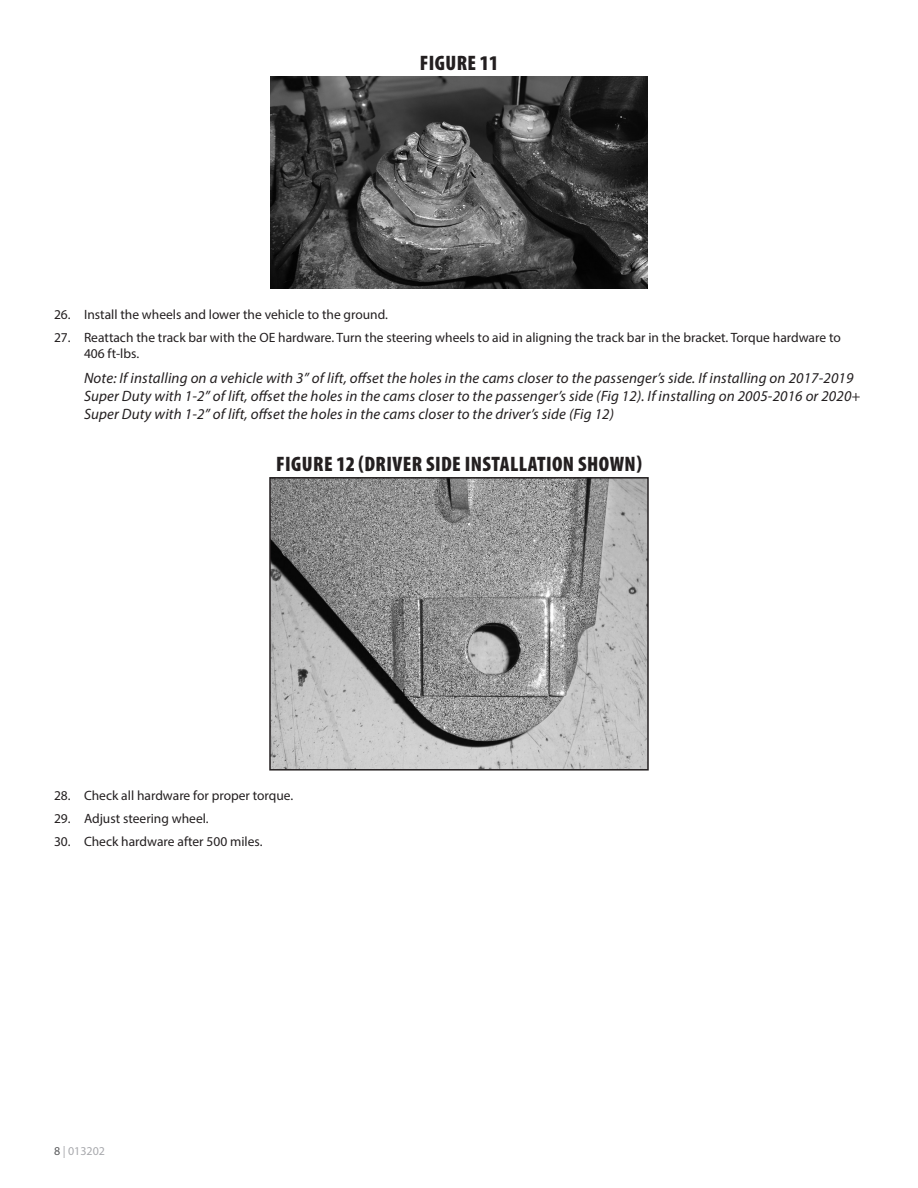
<style>
.page{position:relative;width:918px;height:1188px;background:#fff}
.page>*{position:absolute;margin:0;border:0;box-sizing:border-box;transform-origin:0 0}
.Photo-Caption{font:900 condensed 21px "Myriad Pro";letter-spacing:.02em;color:#231f20}
.Special__-_Note{font:italic 15px/18px "Myriad Pro";letter-spacing:.01em;color:#231f20}
.t1{font:13.5px/16.2px "Myriad Pro";color:#231f20}
.t2{font:12px "Myriad Pro";color:#a8a9ad}
.s1{color:#57585a}
</style>
<div class="page">
<img style="left:270px;top:76px;width:378px;height:213px">
<img style="left:272px;top:480px;width:374px;height:288px">
<div style="left:269px;top:477px;width:380px;height:294px;border:2px solid #231f20"></div>
<p class="Photo-Caption" style="left:420px;top:49px;width:80px">FIGURE 11</p>
<p class="t1" style="left:54px;top:306px;width:335px">26. Install the wheels and lower the vehicle to the ground.</p>
<p class="t1" style="left:84px;top:329px;width:758px;text-indent:-30px">27. Reattach the track bar with the OE hardware. Turn the steering wheels to aid in aligning the track bar in the bracket. Torque hardware to<br>406 ft-lbs.</p>
<p class="Special__-_Note" style="left:84px;top:368px;width:778px">Note: If installing on a vehicle with 3” of lift, offset the holes in the cams closer to the passenger’s side. If installing on 2017-2019<br>Super Duty with 1-2” of lift, offset the holes in the cams closer to the passenger’s side (Fig 12). If installing on 2005-2016 or 2020+<br>Super Duty with 1-2” of lift, offset the holes in the cams closer to the driver’s side (Fig 12)</p>
<p class="Photo-Caption" style="left:276px;top:450px;width:367px">FIGURE 12 (DRIVER SIDE INSTALLATION SHOWN)</p>
<p class="t1" style="left:54px;top:787px;width:241px">28. Check all hardware for proper torque.</p>
<p class="t1" style="left:54px;top:810px;width:156px">29. Adjust steering wheel.</p>
<p class="t1" style="left:54px;top:833px;width:210px">30. Check hardware after 500 miles.</p>
<p class="t2" style="left:54px;top:1143px;width:53px"><span class="s1">8</span> | 013202</p>
</div>
